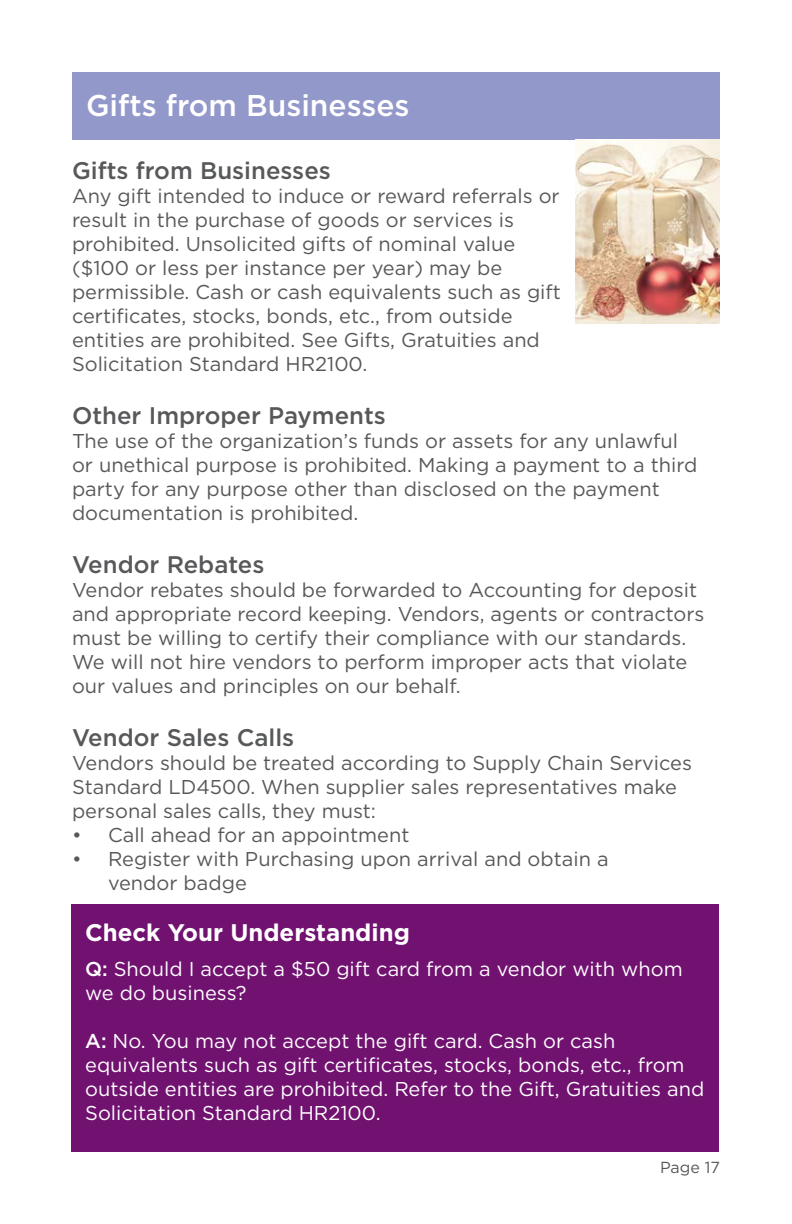
<style>
.page{position:relative;width:792px;height:1224px;background:#fff}
.page>*{position:absolute;margin:0;border:0;box-sizing:border-box;transform-origin:0 0}
.t1{font:500 30px "Gotham";color:#fff}
.t2{font:500 24px "Gotham";color:#57585a}
.t3{font:700 24px "Gotham";color:#fff}
.t4{font:20px/24px "Gotham";color:#57585a}
.t5{font:20px/24px "Gotham";color:#fff}
.t6{font:16px "Gotham";color:#57585a}
.s1{font-weight:500}
</style>
<div class="page">
<div style="left:72px;top:72px;width:648px;height:67px;background:#9398cb"></div>
<img style="left:575px;top:139px;width:145px;height:184px">
<div style="left:71px;top:905px;width:648px;height:247px;background:#711271"></div>
<p class="t1" style="left:86px;top:86px;width:325px">Gifts from Businesses</p>
<p class="t2" style="left:72px;top:155px;width:260px">Gifts from Businesses</p>
<p class="t4" style="left:72px;top:184px;width:489px">Any gift intended to induce or reward referrals or result in the purchase of goods or services is</p>
<p class="t4" style="left:72px;top:232px;width:490px">prohibited. Unsolicited gifts of nominal value ($100 or less per instance per year) may be permissible. Cash or cash equivalents such as gift certificates, stocks, bonds, etc., from outside entities are prohibited. See Gifts, Gratuities and Solicitation Standard HR2100.</p>
<p class="t2" style="left:72px;top:400px;width:315px">Other Improper Payments</p>
<p class="t4" style="left:72px;top:428px;width:627px">The use of the organization’s funds or assets for any unlawful or unethical purpose is prohibited. Making a payment to a third party for any purpose other than disclosed on the payment documentation is prohibited.</p>
<p class="t2" style="left:72px;top:549px;width:194px">Vendor Rebates</p>
<p class="t4" style="left:72px;top:577px;width:634px">Vendor rebates should be forwarded to Accounting for deposit and appropriate record keeping. Vendors, agents or contractors must be willing to certify their compliance with our standards.<br>We will not hire vendors to perform improper acts that violate our values and principles on our behalf.</p>
<p class="t2" style="left:72px;top:721px;width:224px">Vendor Sales Calls</p>
<p class="t4" style="left:72px;top:750px;width:622px">Vendors should be treated according to Supply Chain Services<br>Standard LD4500. When supplier sales representatives make personal sales calls, they must:</p>
<p class="t4" style="left:72px;top:822px;width:339px">• Call ahead for an appointment</p>
<p class="t4" style="left:108px;top:846px;width:502px;text-indent:-36px">• Register with Purchasing upon arrival and obtain a vendor badge</p>
<p class="t3" style="left:85px;top:916px;width:326px">Check Your Understanding</p>
<p class="t5" style="left:85px;top:957px;width:599px"><span class="s1">Q:</span> Should I accept a $50 gift card from a vendor with whom we do business?</p>
<p class="t5" style="left:85px;top:1029px;width:621px"><span class="s1">A:</span> No. You may not accept the gift card. Cash or cash equivalents such as gift certificates, stocks, bonds, etc., from outside entities are prohibited. Refer to the Gift, Gratuities and Solicitation Standard HR2100.</p>
<p class="t6" style="left:660px;top:1157px;width:61px">Page 17</p>
</div>
